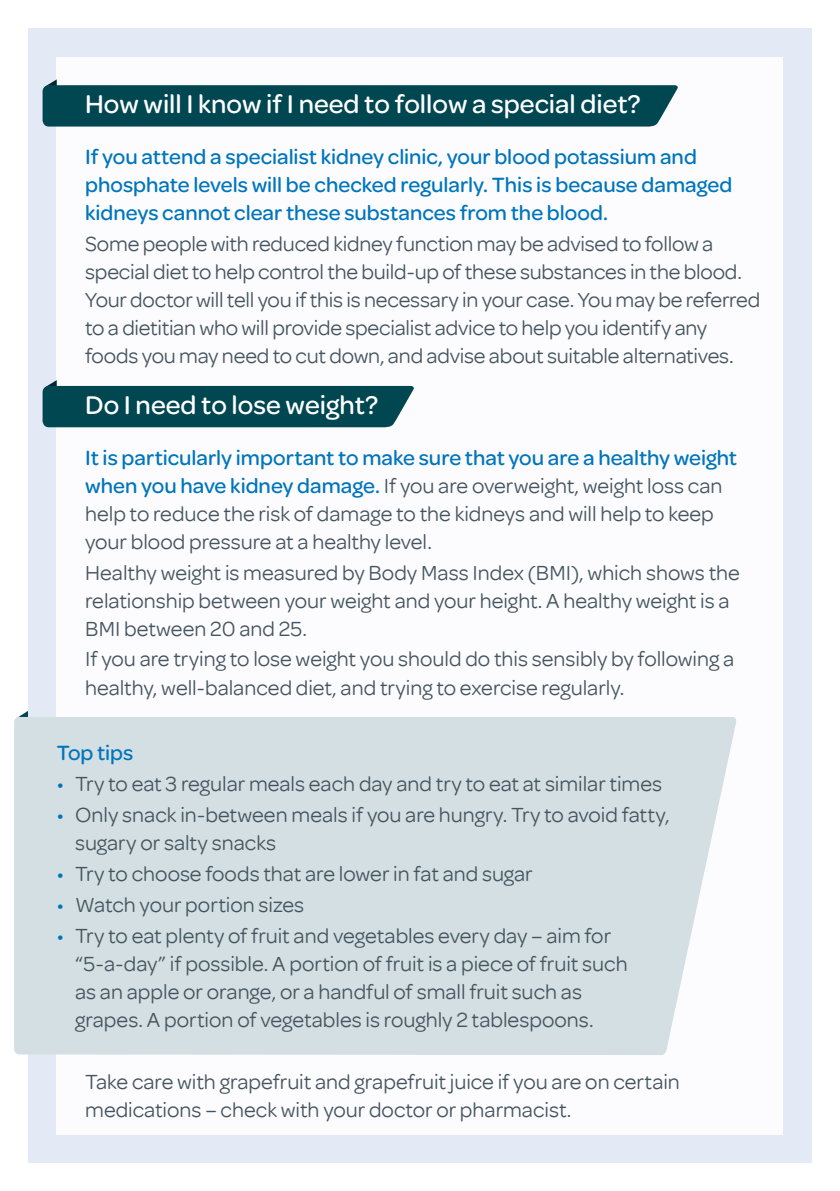
<style>
.page{position:relative;width:840px;height:1191px;background:#fff}
.page>*{position:absolute;margin:0;border:0;box-sizing:border-box;transform-origin:0 0}
.t1{font:500 27.4px "Omnes";color:#fff}
.t2{font:22px/28px "Omnes";letter-spacing:-.005em;color:#455560}
.t3{font:500 22px/28px "Omnes";color:#0075bc}
.s1{font-weight:500;color:#0075bc}
.s2{color:#0075bc}
</style>
<div class="page">
<svg style="left:18px;top:711px;width:10px;height:6px"></svg>
<div style="left:28px;top:28px;width:783px;height:1134px;background:#e4e9f6"></div>
<div style="left:57px;top:57px;width:725px;height:1077px;background:#fff"></div>
<svg style="left:43px;top:79px;width:635px;height:48px;background:#26626b"></svg>
<svg style="left:43px;top:380px;width:371px;height:47px;background:#25626a"></svg>
<div style="left:14px;top:717px;width:722px;height:338px;background:#d3dfe2"></div>
<p class="t1" style="left:85px;top:89px;width:557px">How will I know if I need to follow a special diet?</p>
<p class="t3" style="left:85px;top:143px;width:648px">If you attend a specialist kidney clinic, your blood potassium and phosphate levels will be checked regularly. This is because damaged kidneys cannot clear these substances from the blood.</p>
<p class="t2" style="left:85px;top:230px;width:676px">Some people with reduced kidney function may be advised to follow a special diet to help control the build-up of these substances in the blood.<br>Your doctor will tell you if this is necessary in your case. You may be referred to a dietitian who will provide specialist advice to help you identify any foods you may need to cut down, and advise about suitable alternatives.</p>
<p class="t1" style="left:85px;top:389px;width:294px">Do I need to lose weight?</p>
<p class="t2" style="left:85px;top:443px;width:653px"><span class="s1">It is particularly important to make sure that you are a healthy weight when you have kidney damage.</span> If you are overweight, weight loss can help to reduce the risk of damage to the kidneys and will help to keep your blood pressure at a healthy level.</p>
<p class="t2" style="left:85px;top:558px;width:656px">Healthy weight is measured by Body Mass Index (BMI), which shows the relationship between your weight and your height. A healthy weight is a<br>BMI between 20 and 25.</p>
<p class="t2" style="left:85px;top:645px;width:650px">If you are trying to lose weight you should do this sensibly by following a healthy, well-balanced diet, and trying to exercise regularly.</p>
<p class="t3" style="left:57px;top:739px;width:78px">Top tips</p>
<p class="t2" style="left:57px;top:770px;width:606px"><span class="s2">•</span> Try to eat 3 regular meals each day and try to eat at similar times</p>
<p class="t2" style="left:75px;top:801px;width:595px;text-indent:-18px"><span class="s2">•</span> Only snack in-between meals if you are hungry. Try to avoid fatty, sugary or salty snacks</p>
<p class="t2" style="left:57px;top:859px;width:477px"><span class="s2">•</span> Try to choose foods that are lower in fat and sugar</p>
<p class="t2" style="left:57px;top:890px;width:249px"><span class="s2">•</span> Watch your portion sizes</p>
<p class="t2" style="left:75px;top:921px;width:553px;text-indent:-18px"><span class="s2">•</span> Try to eat plenty of fruit and vegetables every day – aim for “5-a-day” if possible. A portion of fruit is a piece of fruit such as an apple or orange, or a handful of small fruit such as grapes. A portion of vegetables is roughly 2 tablespoons.</p>
<p class="t2" style="left:85px;top:1068px;width:596px">Take care with grapefruit and grapefruit juice if you are on certain medications – check with your doctor or pharmacist.</p>
</div>
